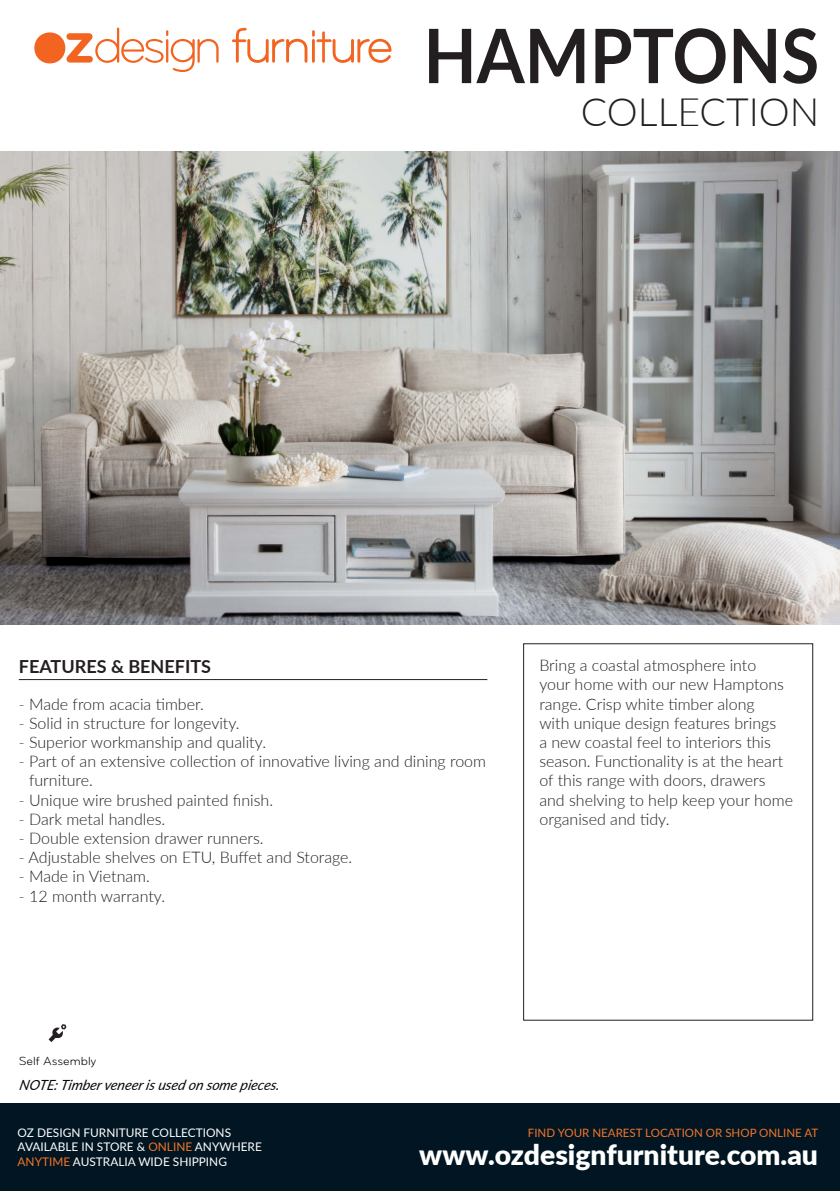
<style>
.page{position:relative;width:840px;height:1191px;background:#fff}
.page>*{position:absolute;margin:0;border:0;box-sizing:border-box;transform-origin:0 0}
.t1{font:700 75px "Lato";color:#231f20;scale:.92 1}
.t2{font:300 39.2px "Lato";color:#231f20}
.t3{font:900 28.2px "Lato";color:#fff}
.Paragraph_Style_2{font:700 18px "Lato";color:#231f20}
.Paragraph_Style_1{font:300 16px/19.2px "Lato";color:#231f20}
.t4{font:italic 14px "Lato";color:#08080d}
.t5{font:12.2px "Bryant";color:#08080d}
.t6{font:11.8px/14.2px "Lato";color:#fff}
.t7{font:11.6px "Lato";color:#f3742a}
.s1{color:#f3742a}
</style>
<div class="page">
<div style="left:523px;top:643px;width:289px;height:377px;border:1px solid #231f20"></div>
<div style="left:0;top:1103px;width:839px;height:88px;background:#011622"></div>
<div style="left:34px;top:32px;width:31px;height:31px;background:#f36421;border-radius:50%"></div>
<svg style="left:66px;top:28px;width:152px;height:44px"></svg>
<svg style="left:232px;top:28px;width:159px;height:35px"></svg>
<img style="left:0;top:152px;width:839px;height:473px">
<hr style="left:19px;top:679px;width:468px;height:1px;background:#231f20">
<svg style="left:49px;top:1024px;width:17px;height:17px"></svg>
<p class="t1" style="left:423px;top:1px;width:431px">HAMPTONS</p>
<p class="t2" style="left:580px;top:84px;width:240px">COLLECTION</p>
<p class="Paragraph_Style_2" style="left:19px;top:653px;width:194px">FEATURES &amp; BENEFITS</p>
<p class="Paragraph_Style_1" style="left:19px;top:693px;width:186px">- Made from acacia timber.</p>
<p class="Paragraph_Style_1" style="left:19px;top:713px;width:222px">- Solid in structure for longevity.</p>
<p class="Paragraph_Style_1" style="left:19px;top:732px;width:248px">- Superior workmanship and quality.</p>
<p class="Paragraph_Style_1" style="left:29px;top:751px;width:458px;text-indent:-10px">- Part of an extensive collection of innovative living and dining room furniture.</p>
<p class="Paragraph_Style_1" style="left:19px;top:789px;width:256px">- Unique wire brushed painted finish.</p>
<p class="Paragraph_Style_1" style="left:19px;top:809px;width:148px">- Dark metal handles.</p>
<p class="Paragraph_Style_1" style="left:19px;top:828px;width:246px">- Double extension drawer runners.</p>
<p class="Paragraph_Style_1" style="left:19px;top:847px;width:335px">- Adjustable shelves on ETU, Buffet and Storage.</p>
<p class="Paragraph_Style_1" style="left:19px;top:866px;width:132px">- Made in Vietnam.</p>
<p class="Paragraph_Style_1" style="left:19px;top:885px;width:148px">- 12 month warranty.</p>
<p class="Paragraph_Style_1" style="left:539px;top:655px;width:255px">Bring a coastal atmosphere into<br>your home with our new Hamptons range. Crisp white timber along<br>with unique design features brings<br>a new coastal feel to interiors this season. Functionality is at the heart of this range with doors, drawers and shelving to help keep your home organised and tidy.</p>
<p class="t5" style="left:19px;top:1053px;width:79px">Self Assembly</p>
<p class="t4" style="left:19px;top:1075px;width:265px">NOTE:Timberveneerisusedonsomepieces.</p>
<p class="t6" style="left:18px;top:1125px;width:215px">OZ DESIGN FURNITURE COLLECTIONS</p>
<p class="t7" style="left:527px;top:1124px;width:292px">FIND YOUR NEAREST LOCATION OR SHOP ONLINE AT</p>
<p class="t6" style="left:18px;top:1139px;width:246px">AVAILABLE IN STORE &amp; <span class="s1">ONLINE</span> ANYWHERE<br><span class="s1">ANYTIME</span> AUSTRALIA WIDE SHIPPING</p>
<h3 class="t3" style="left:419px;top:1133px;width:400px">www.ozdesignfurniture.com.au</h3>
</div>
